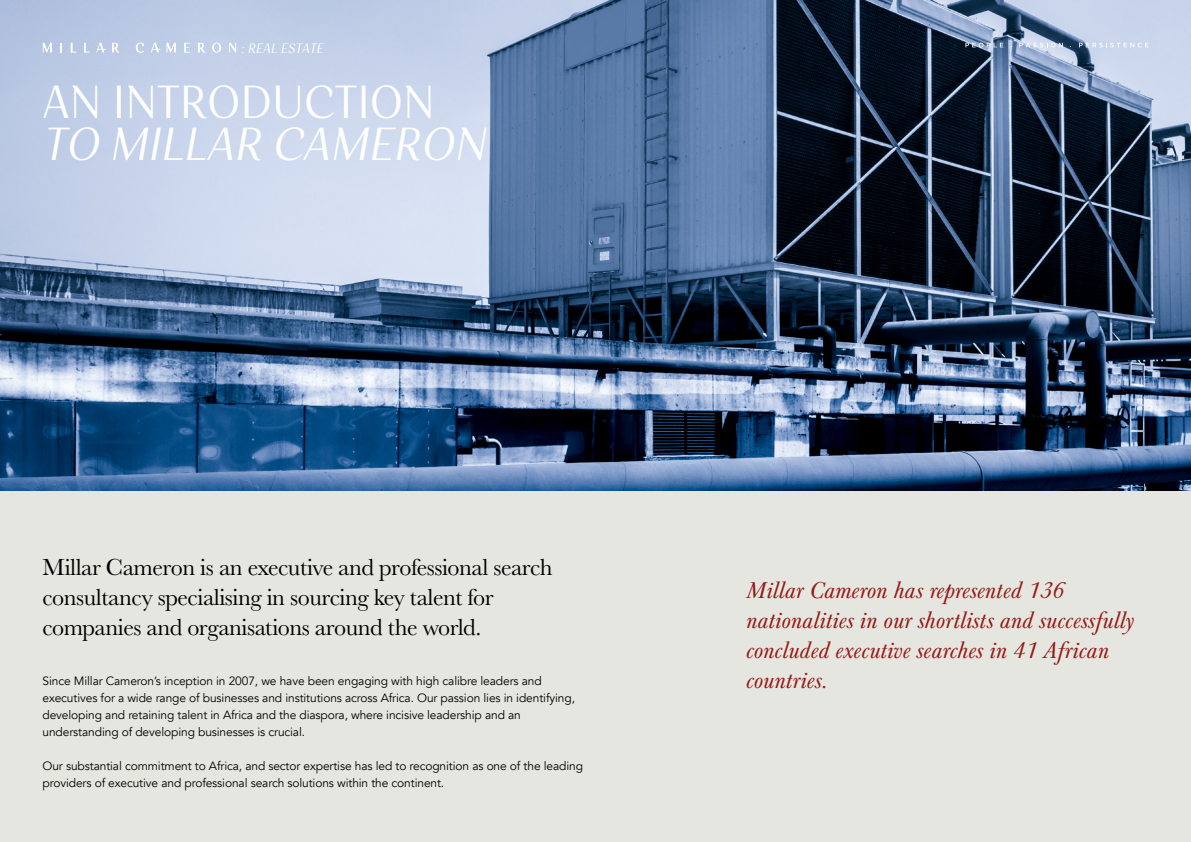
<style>
.page{position:relative;width:1191px;height:842px;background:#e6e6e1}
.page>*{position:absolute;margin:0;border:0;box-sizing:border-box;transform-origin:0 0}
.t1{font:italic 48px "Senlot Nor Boo";color:#fff}
.t2{font:48px "Senlot Nor Boo";color:#fff}
.t3{font:24px/30px "Baskerville URW";letter-spacing:-.02em;color:#000}
.t4{font:italic 24px/30px "Baskerville URW";color:#971914}
.t5{font:italic 14px "Senlot Nor Boo";color:#fff}
.t6{font:12px/17px "Avenir";letter-spacing:-.01em;color:#000}
</style>
<div class="page">
<img style="left:0;top:0;width:1191px;height:490px">
<svg style="left:965px;top:43px;width:38px;height:4px"></svg>
<svg style="left:1019px;top:43px;width:44px;height:4px"></svg>
<svg style="left:1079px;top:43px;width:69px;height:4px"></svg>
<svg style="left:43px;top:43px;width:9px;height:9px"></svg>
<svg style="left:71px;top:43px;width:5px;height:9px"></svg>
<svg style="left:84px;top:43px;width:6px;height:9px"></svg>
<svg style="left:96px;top:43px;width:10px;height:9px"></svg>
<svg style="left:112px;top:43px;width:7px;height:10px"></svg>
<svg style="left:136px;top:43px;width:8px;height:10px"></svg>
<svg style="left:151px;top:43px;width:9px;height:9px"></svg>
<svg style="left:166px;top:43px;width:10px;height:9px"></svg>
<svg style="left:184px;top:43px;width:6px;height:9px"></svg>
<svg style="left:198px;top:43px;width:7px;height:10px"></svg>
<svg style="left:212px;top:43px;width:9px;height:10px"></svg>
<svg style="left:229px;top:43px;width:7px;height:9px"></svg>
<p class="t5" style="left:241px;top:40px;width:87px">:REAL ESTATE</p>
<h1 class="t2" style="left:43px;top:74px;width:394px">AN INTRODUCTION</h1>
<h1 class="t1" style="left:43px;top:116px;width:454px">TO MILLAR CAMERON</h1>
<h2 class="t3" style="left:43px;top:551px;width:511px">Millar Cameron is an executive and professional search consultancy specialising in sourcing key talent for companies and organisations around the world.</h2>
<p class="t6" style="left:43px;top:673px;width:534px">Since Millar Cameron’s inception in 2007, we have been engaging with high calibre leaders and executives for a wide range of businesses and institutions across Africa. Our passion lies in identifying, developing and retaining talent in Africa and the diaspora, where incisive leadership and an understanding of developing businesses is crucial.</p>
<p class="t6" style="left:43px;top:758px;width:542px">Our substantial commitment to Africa, and sector expertise has led to recognition as one of the leading providers of executive and professional search solutions within the continent.</p>
<h2 class="t4" style="left:746px;top:576px;width:389px">Millar Cameron has represented 136 nationalities in our shortlists and successfully concluded executive searches in 41 African countries.</h2>
</div>
